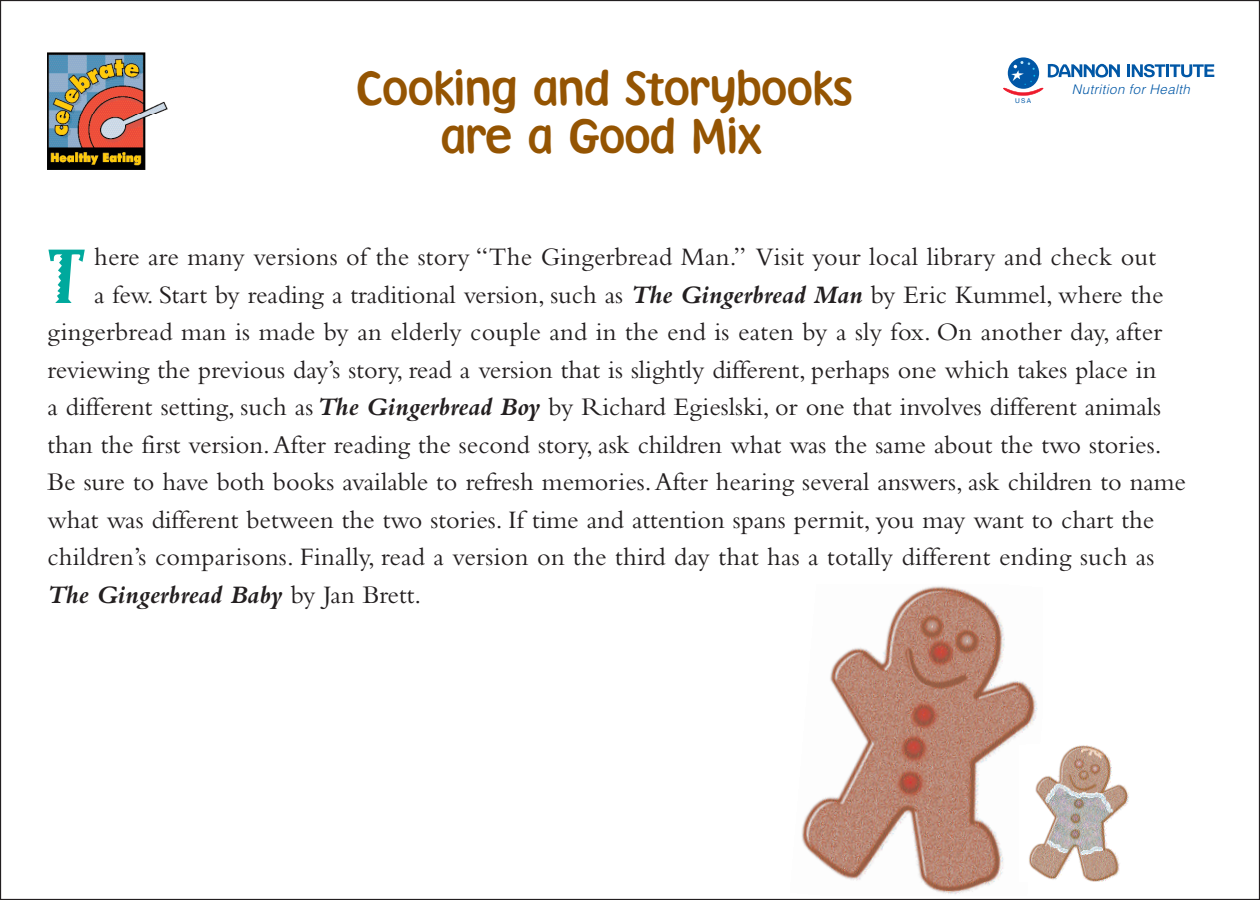
<style>
.page{position:relative;width:1260px;height:900px;background:#fff}
.page>*{position:absolute;margin:0;border:0;box-sizing:border-box;transform-origin:0 0}
.t1{font:700 86.5px "Mambo";color:#00a99d}
.t2{font:45px/47.5px "Pooh";color:#945402}
.t3{font:26.25px "Bembo";color:#231f20}
.t4{font:italic 700 26.25px "Bembo";color:#231f20}
.t5{font:italic 300 13.25px "Helvetica";color:#0157a6}
.t6{font:6.5px "Helvetica Neue";color:#0157a6}
.s1{color:#fff}
.s2{font-weight:700;font-style:italic}
.s3{font-weight:400;font-style:normal}
</style>
<div class="page">
<img style="left:48px;top:52px;width:120px;height:63px">
<img style="left:48px;top:115px;width:103px;height:55px">
<img style="left:801px;top:586px;width:237px;height:309px">
<div style="left:1020px;top:745px;width:121px;height:136px;background:#fff"></div>
<img style="left:1029px;top:745px;width:100px;height:136px">
<svg style="left:1008px;top:57px;width:31px;height:32px"></svg>
<svg style="left:1127px;top:64px;width:87px;height:13px"></svg>
<svg style="left:1004px;top:61px;width:116px;height:35px"></svg>
<h2 class="t2" style="left:441px;top:63px;width:464px;text-indent:-84px">Cooking and Storybooks <span class="s1">1 </span>are a Good Mix</h2>
<p class="t6" style="left:1015px;top:97px;width:17px">USA</p>
<p class="t5" style="left:1072px;top:81px;width:120px">Nutrition for Health</p>
<h1 class="t1" style="left:48px;top:223px;width:40px">T</h1>
<p class="t3" style="left:94px;top:248px;width:1064px">here are many versions of the story “The Gingerbread Man.” Visit your local library and check out</p>
<p class="t3" style="left:94px;top:286px;width:1071px">a few. Start by reading a traditional version, such as <span class="s2">The Gingerbread Man</span> by Eric Kummel, where the</p>
<p class="t3" style="left:48px;top:323px;width:1116px">gingerbread man is made by an elderly couple and in the end is eaten by a sly fox. On another day, after</p>
<p class="t3" style="left:48px;top:361px;width:1110px">reviewing the previous day’s story, read a version that is slightly different, perhaps one which takes place in</p>
<p class="t3" style="left:48px;top:398px;width:1115px">a different setting, such as<span class="s2">The Gingerbread Boy</span> by Richard Egieslski, or one that involves different animals</p>
<p class="t3" style="left:47px;top:436px;width:1115px">than the first version.After reading the second story, ask children what was the same about the two stories.</p>
<p class="t3" style="left:47px;top:473px;width:1140px">Be sure to have both books available to refresh memories.After hearing several answers, ask children to name</p>
<p class="t3" style="left:47px;top:511px;width:1108px">what was different between the two stories. If time and attention spans permit, you may want to chart the</p>
<p class="t3" style="left:47px;top:548px;width:1108px">children’s comparisons. Finally, read a version on the third day that has a totally different ending such as</p>
<p class="t4" style="left:48px;top:586px;width:375px">The Gingerbread Baby <span class="s3">by Jan Brett.</span></p>
</div>
